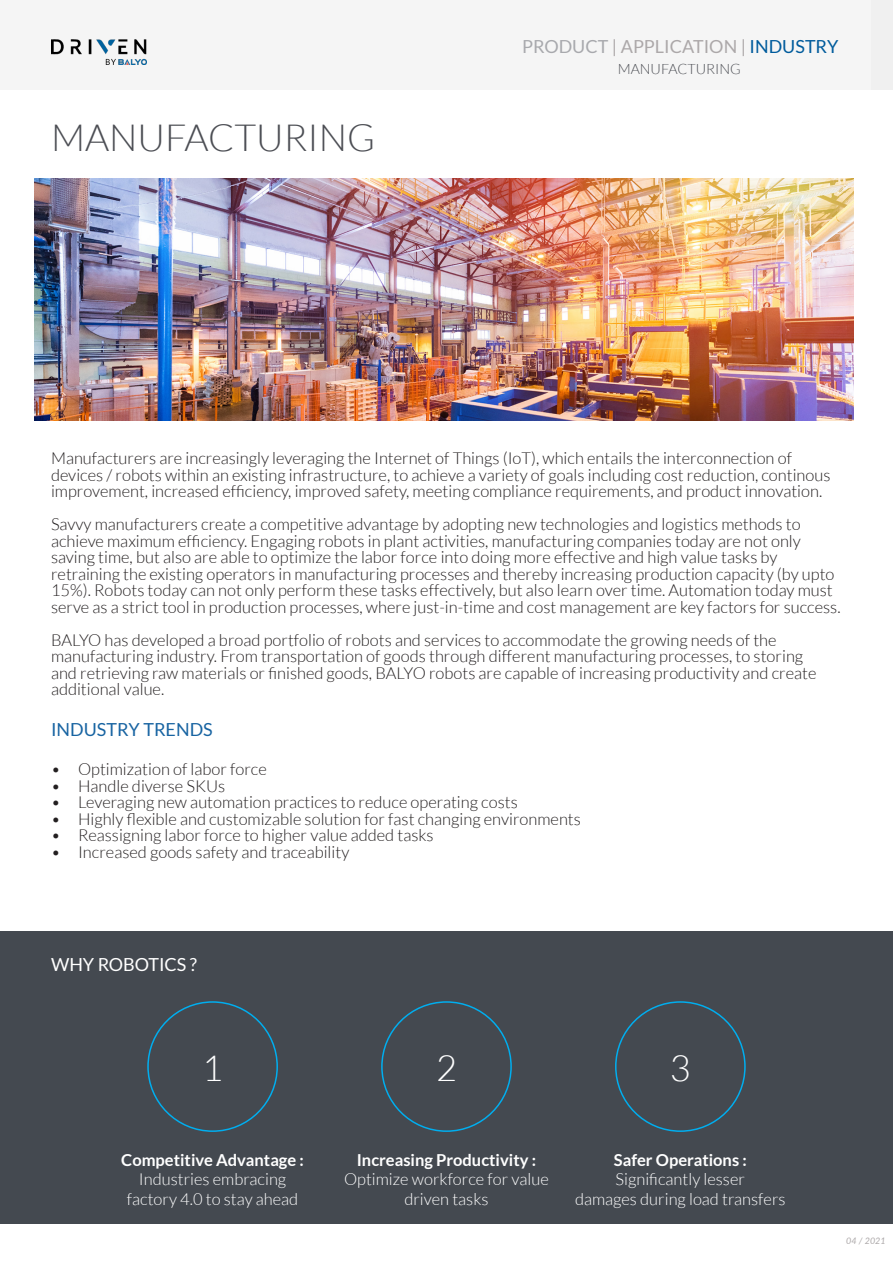
<style>
.page{position:relative;width:893px;height:1263px;background:#fff}
.page>*{position:absolute;margin:0;border:0;box-sizing:border-box;transform-origin:0 0}
.TXT_-_gros_titre{font:300 37.5px "Lato";color:#4c4e54}
.TXT_-_gros_titre-2{font:300 36px "Lato";color:#fff}
.t1{font:18px "Lato";color:#aca8a9}
.TXT_-_titre_bleu{font:18px "Lato";color:#1864a2}
.TXT_-_titre_bleu-2{font:18px "Lato";color:#fff}
.TXT-courant_light{font:300 16.5px/16.5px "Lato";color:#231f20}
.TXT-courant_light-2{font:300 16.5px/19.5px "Lato";color:#fff;text-align:center}
.TXT-courant_light-3{font:700 16.5px "Lato";color:#fff}
.t2{font:300 14.25px "Lato";color:#4c4e54}
.t3{font:italic 9px "Lato";color:#aca8a9}
.s1{color:#a8a9ad}
.s2{color:#005b9c}
.s3{font-weight:700}
</style>
<div class="page">
<div style="left:0;top:0;width:893px;height:90px;background:#f5f5f5"></div>
<img style="left:51px;top:39px;width:96px;height:25px">
<img style="left:34px;top:179px;width:820px;height:242px">
<div style="left:0;top:931px;width:892px;height:293px;background:#444950"></div>
<p class="TXT_-_gros_titre" style="left:51px;top:117px;width:326px">MANUFACTURING</p>
<p class="t1" style="left:522px;top:36px;width:318px"><span class="s1">PRODUCT</span> | APPLICATION | <span class="s2">INDUSTRY</span></p>
<p class="t2" style="left:618px;top:61px;width:125px">MANUFACTURING</p>
<p class="TXT-courant_light" style="left:51px;top:450px;width:781px">Manufacturers are increasingly leveraging the Internet of Things (IoT), which entails the interconnection of devices / robots within an existing infrastructure, to achieve a variety of goals including cost reduction, continous improvement, increased efficiency, improved safety, meeting compliance requirements, and product innovation.</p>
<p class="TXT-courant_light" style="left:51px;top:516px;width:791px">Savvy manufacturers create a competitive advantage by adopting new technologies and logistics methods to achieve maximum efficiency. Engaging robots in plant activities, manufacturing companies today are not only saving time, but also are able to optimize the labor force into doing more effective and high value tasks by retraining the existing operators in manufacturing processes and thereby increasing production capacity (by upto 15%). Robots today can not only perform these tasks effectively, but also learn over time. Automation today must serve as a strict tool in production processes, where just-in-time and cost management are key factors for success.</p>
<p class="TXT-courant_light" style="left:51px;top:631px;width:767px">BALYO has developed a broad portfolio of robots and services to accommodate the growing needs of the manufacturing industry. From transportation of goods through different manufacturing processes, to storing and retrieving raw materials or finished goods, BALYO robots are capable of increasing productivity and create additional value.</p>
<p class="TXT_-_titre_bleu" style="left:51px;top:719px;width:163px">INDUSTRY TRENDS</p>
<p class="TXT-courant_light" style="left:51px;top:761px;width:217px">• Optimization of labor force</p>
<p class="TXT-courant_light" style="left:51px;top:778px;width:176px">• Handle diverse SKUs</p>
<p class="TXT-courant_light" style="left:51px;top:794px;width:468px">• Leveraging new automation practices to reduce operating costs</p>
<p class="TXT-courant_light" style="left:51px;top:811px;width:531px">• Highly flexible and customizable solution for fast changing environments</p>
<p class="TXT-courant_light" style="left:51px;top:827px;width:384px">• Reassigning labor force to higher value added tasks</p>
<p class="TXT-courant_light" style="left:51px;top:844px;width:300px">• Increased goods safety and traceability</p>
<p class="TXT_-_titre_bleu-2" style="left:51px;top:954px;width:148px">WHY ROBOTICS ?</p>
<p class="TXT_-_gros_titre-2" style="left:202px;top:1049px;width:22px">1</p>
<p class="TXT-courant_light-3" style="left:121px;top:1150px;width:184px">Competitive Advantage :</p>
<p class="TXT-courant_light-2" style="left:139px;top:1169px;width:149px">Industries embracing</p>
<p class="TXT-courant_light-2" style="left:127px;top:1189px;width:173px">factory 4.0 to stay ahead</p>
<p class="TXT_-_gros_titre-2" style="left:436px;top:1049px;width:22px">2</p>
<p class="TXT_-_gros_titre-2" style="left:670px;top:1049px;width:22px">3</p>
<p class="TXT-courant_light-2" style="left:344px;top:1150px;width:206px"><span class="s3">Increasing Productivity :<br></span>Optimize workforce for value driven tasks</p>
<p class="TXT-courant_light-2" style="left:614px;top:1150px;width:134px;text-align:left"><span class="s3">Safer Operations :<br></span>Significantly lesser</p>
<p class="TXT-courant_light-2" style="left:575px;top:1189px;width:212px">damages during load transfers</p>
<p class="t3" style="left:846px;top:1234px;width:41px">04 / 2021</p>
</div>
